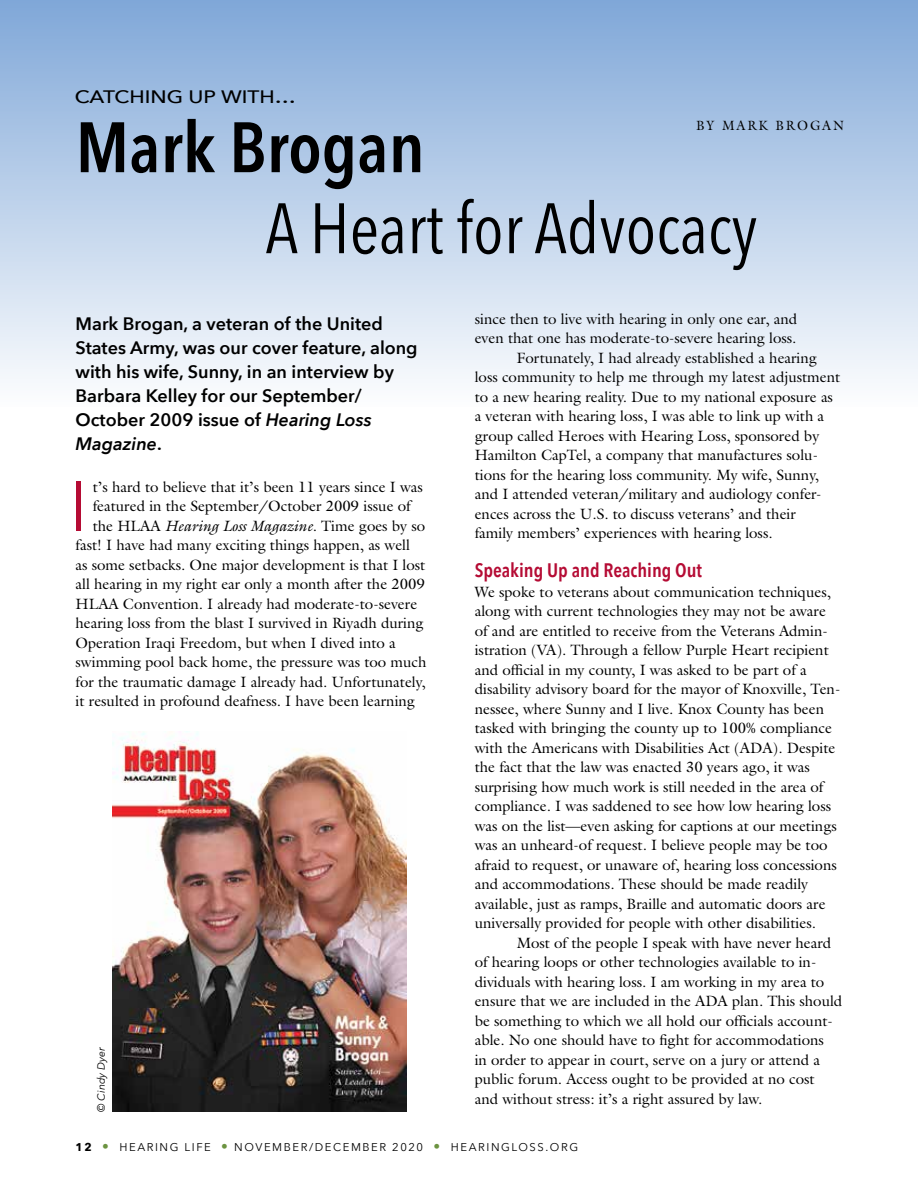
<style>
.page{position:relative;width:918px;height:1188px;background:#fff}
.page>*{position:absolute;margin:0;border:0;box-sizing:border-box;transform-origin:0 0}
.t1{font:70.5px "Avenir Next Condensed";color:#000}
.t2{font:600 70.5px "Avenir Next Condensed";color:#000}
.t3{font:70.05px "Avenir Next Condensed";color:#b50b34}
.t4{font:600 19.5px "Avenir Next Condensed";color:#b50b34}
.t5{font:600 18px/24px "Avenir Next";color:#000}
.t6{font:500 18px "Avenir Next";color:#000;scale:1.17 1}
.t7{font:15px/19.5px "Galliard";color:#000}
.t8{font:13.5px "Galliard";letter-spacing:.15em;color:#000}
.t9{font:11.25px "Avenir Next";letter-spacing:.14em;color:#000}
.t10{font:italic 10.5px "Avenir Next";color:#000}
.s1{font-style:italic}
.s2{font-weight:700}
.s3{font-size:13.5px;color:#6c9341}
</style>
<div class="page">
<div style="left:0;top:0;width:918px;height:407px;background:linear-gradient(to bottom,#80a7d8,#fdfdfe)"></div>
<img style="left:113px;top:732px;width:293px;height:379px">
<p class="t6" style="left:75px;top:81px;width:190px">CATCHING UP WITH…</p>
<h1 class="t2" style="left:76px;top:87px;width:351px">Mark Brogan</h1>
<h1 class="t1" style="left:266px;top:168px;width:493px">A Heart for Advocacy</h1>
<p class="t8" style="left:696px;top:117px;width:149px">BY MARK BROGAN</p>
<p class="t5" style="left:76px;top:311px;width:344px">Mark Brogan, a veteran of the United<br>States Army, was our cover feature, along with his wife, Sunny, in an interview by<br>Barbara Kelley for our September/<br>October 2009 issue of <span class="s1">Hearing Loss<br>Magazine</span>.</p>
<h2 class="t3" style="left:70px;top:447px;width:18px">I</h2>
<p class="t7" style="left:93px;top:477px;width:332px">t’s hard to believe that it’s been 11 years since I was</p>
<p class="t7" style="left:93px;top:496px;width:319px">featured in the September/October 2009 issue of</p>
<p class="t7" style="left:93px;top:516px;width:334px">the HLAA <span class="s1">Hearing Loss Magazine</span>. Time goes by so</p>
<p class="t7" style="left:76px;top:535px;width:336px">fast! I have had many exciting things happen, as well</p>
<p class="t7" style="left:76px;top:555px;width:351px">as some setbacks. One major development is that I lost</p>
<p class="t7" style="left:76px;top:574px;width:351px">all hearing in my right ear only a month after the 2009</p>
<p class="t7" style="left:76px;top:594px;width:343px">HLAA Convention. I already had moderate-to-severe</p>
<p class="t7" style="left:76px;top:613px;width:350px">hearing loss from the blast I survived in Riyadh during</p>
<p class="t7" style="left:76px;top:633px;width:322px">Operation Iraqi Freedom, but when I dived into a</p>
<p class="t7" style="left:76px;top:652px;width:352px">swimming pool back home, the pressure was too much</p>
<p class="t7" style="left:76px;top:672px;width:352px">for the traumatic damage I already had. Unfortunately,</p>
<p class="t7" style="left:76px;top:691px;width:341px">it resulted in profound deafness. I have been learning</p>
<p class="t10" style="left:92px;top:1112px;width:66px;rotate:-90deg">© Cindy Dyer</p>
<p class="t7" style="left:475px;top:309px;width:324px">since then to live with hearing in only one ear, and</p>
<p class="t7" style="left:475px;top:328px;width:323px">even that one has moderate-to-severe hearing loss.</p>
<p class="t7" style="left:517px;top:348px;width:302px">Fortunately, I had already established a hearing</p>
<p class="t7" style="left:475px;top:367px;width:367px">loss community to help me through my latest adjustment</p>
<p class="t7" style="left:475px;top:387px;width:360px">to a new hearing reality. Due to my national exposure as</p>
<p class="t7" style="left:475px;top:406px;width:351px">a veteran with hearing loss, I was able to link up with a</p>
<p class="t7" style="left:475px;top:426px;width:346px">group called Heroes with Hearing Loss, sponsored by</p>
<p class="t7" style="left:475px;top:445px;width:345px">Hamilton CapTel, a company that manufactures solu-</p>
<p class="t7" style="left:475px;top:465px;width:346px">tions for the hearing loss community. My wife, Sunny,</p>
<p class="t7" style="left:475px;top:484px;width:348px">and I attended veteran/military and audiology confer-</p>
<p class="t7" style="left:475px;top:504px;width:323px">ences across the U.S. to discuss veterans’ and their</p>
<p class="t7" style="left:475px;top:523px;width:299px">family members’ experiences with hearing loss.</p>
<h3 class="t4" style="left:475px;top:554px;width:229px">Speaking Up and Reaching Out</h3>
<p class="t7" style="left:475px;top:582px;width:367px">We spoke to veterans about communication techniques, along with current technologies they may not be aware of and are entitled to receive from the Veterans Admin&shy;istration (VA). Through a fellow Purple Heart recipient and official in my county, I was asked to be part of a disability advisory board for the mayor of Knoxville, Ten&shy;nessee, where Sunny and I live. Knox County has been tasked with bringing the county up to 100% compliance with the Americans with Disabilities Act (ADA). Despite the fact that the law was enacted 30 years ago, it was surprising how much work is still needed in the area of compliance. I was saddened to see how low hearing loss was on the list—even asking for captions at our meetings was an unheard-of request. I believe people may be too afraid to request, or unaware of, hearing loss concessions and accommodations. These should be made readily available, just as ramps, Braille and automatic doors are universally provided for people with other disabilities.</p>
<p class="t7" style="left:475px;top:933px;width:369px;text-indent:42px">Most of the people I speak with have never heard of hearing loops or other technologies available to in&shy;dividuals with hearing loss. I am working in my area to ensure that we are included in the ADA plan. This should be something to which we all hold our officials account&shy;able. No one should have to fight for accommodations<br>in order to appear in court, serve on a jury or attend a public forum. Access ought to be provided at no cost<br>and without stress: it’s a right assured by law.</p>
<p class="t9" style="left:76px;top:1137px;width:504px"><span class="s2">12</span> <span class="s3">•</span> HEARING LIFE <span class="s3">•</span> NOVEMBER/DECEMBER 2020 <span class="s3">•</span> HEARINGLOSS.ORG</p>
</div>
